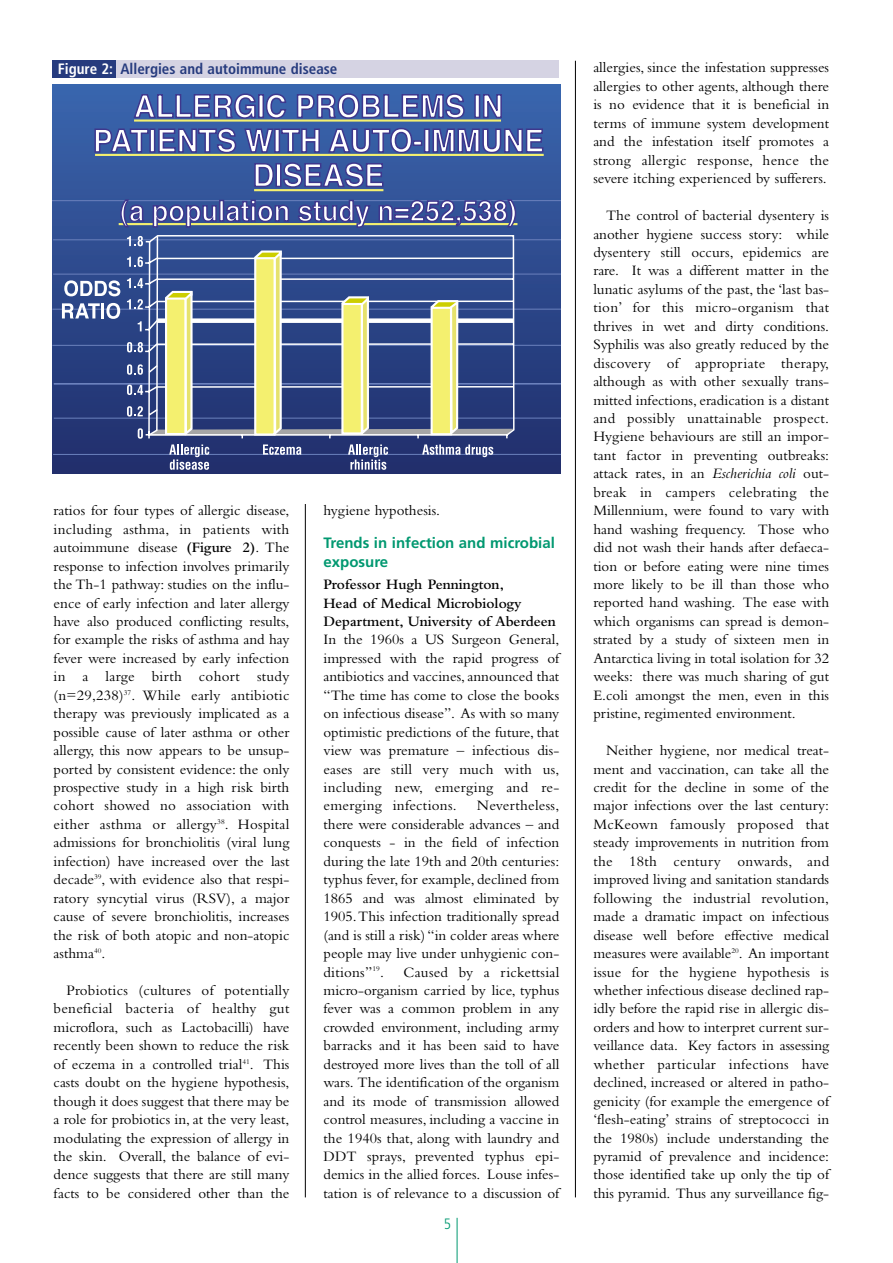
<style>
.page{position:relative;width:893px;height:1263px;background:#fff}
.page>*{position:absolute;margin:0;border:0;box-sizing:border-box;transform-origin:0 0}
.t1{font:15px/18.5px "Bembo";color:#000;text-align:justify}
.t2{font:600 15px/18.5px "Bembo";color:#000}
.t3{font:700 15px/18.5px "Frutiger";color:#009870}
.t4{font:700 condensed 15px "Frutiger";color:#263b7e}
.t5{font:300 condensed 15px "Frutiger";color:#009870}
.s1{color:#fff}
.s2{font-weight:600}
.s3{font-style:italic}
</style>
<div class="page">
<hr style="left:457px;top:1218px;width:1px;height:45px;background:#009870">
<hr style="left:305px;top:504px;width:1px;height:693px;background:#000">
<div style="left:52px;top:61px;width:507px;height:17px;background:#d5d3e3"></div>
<div style="left:52px;top:61px;width:64px;height:17px;background:#263b7e"></div>
<div style="left:53px;top:85px;width:507px;height:388px;background:linear-gradient(to bottom,#3a65ad,#212e6c)"></div>
<hr style="left:52px;top:200px;width:508px;height:1px;background:#6b81bd">
<hr style="left:53px;top:239px;width:507px;height:1px;background:#6b81bd">
<hr style="left:53px;top:274px;width:507px;height:1px;background:#6b81bd">
<hr style="left:52px;top:309px;width:508px;height:1px;background:#6b81bd">
<hr style="left:52px;top:345px;width:508px;height:1px;background:#6b81bd">
<hr style="left:54px;top:418px;width:506px;height:1px;background:#6b81bd">
<hr style="left:53px;top:454px;width:507px;height:1px;background:#6b81bd">
<hr style="left:54px;top:383px;width:506px;height:1px;background:#6b81bd">
<svg style="left:94px;top:84px;width:450px;height:71px;background:#5c73b1"></svg>
<svg style="left:253px;top:162px;width:22px;height:26px"></svg>
<div style="left:275px;top:163px;width:6px;height:24px;border:2px solid #3e378d"></div>
<svg style="left:282px;top:162px;width:102px;height:27px"></svg>
<hr style="left:134px;top:119px;width:367px;height:3px;background:#f4f06f">
<hr style="left:95px;top:154px;width:448px;height:2px;background:#f4f06f">
<hr style="left:254px;top:189px;width:129px;height:2px;background:#f4f06f">
<svg style="left:62px;top:198px;width:455px;height:272px;background:#546690"></svg>
<div style="left:255px;top:258px;width:19px;height:177px;background:#f4f06f"></div>
<div style="left:254px;top:257px;width:22px;height:179px;border:2px solid #fff"></div>
<hr style="left:575px;top:61px;width:1px;height:1136px;background:#000">
<p class="t4" style="left:58px;top:62px;width:281px"><span class="s1">Figure 2:</span> Allergies and autoimmune disease</p>
<p class="t1" style="left:54px;top:503px;width:237px">ratios for four types of allergic disease, including asthma, in patients with autoimmune disease <span class="s2">(Figure 2)</span>. The response to infection involves primarily the Th-1 pathway: studies on the influ&shy;ence of early infection and later allergy have also produced conflicting results, for example the risks of asthma and hay fever were increased by early infection in a large birth cohort study (n=29,238)<sup>37</sup>. While early antibiotic therapy was previously implicated as a possible cause of later asthma or other allergy, this now appears to be unsup&shy;ported by consistent evidence: the only prospective study in a high risk birth cohort showed no association with either asthma or allergy<sup>38</sup>. Hospital admissions for bronchiolitis (viral lung infection) have increased over the last decade<sup>39</sup>, with evidence also that respi&shy;ratory syncytial virus (RSV), a major cause of severe bronchiolitis, increases the risk of both atopic and non-atopic asthma<sup>40</sup>.</p>
<p class="t1" style="left:54px;top:982px;width:237px;text-indent:13px">Probiotics (cultures of potentially beneficial bacteria of healthy gut microflora, such as Lactobacilli) have recently been shown to reduce the risk of eczema in a controlled trial<sup>41</sup>. This casts doubt on the hygiene hypothesis, though it does suggest that there may be a role for probiotics in, at the very least, modulating the expression of allergy in the skin. Overall, the balance of evi&shy;dence suggests that there are still many facts to be considered other than the</p>
<p class="t1" style="left:323px;top:503px;width:118px">hygiene hypothesis.</p>
<p class="t3" style="left:323px;top:535px;width:233px">Trends in infection and microbial exposure</p>
<p class="t2" style="left:323px;top:577px;width:234px">Professor Hugh Pennington,<br>Head of Medical Microbiology<br>Department, University of Aberdeen</p>
<p class="t1" style="left:323px;top:632px;width:237px">In the 1960s a US Surgeon General, impressed with the rapid progress of antibiotics and vaccines, announced that “The time has come to close the books on infectious disease”. As with so many optimistic predictions of the future, that view was premature – infectious dis&shy;eases are still very much with us, including new, emerging and re&shy;emerging infections.</p>
<p class="t1" style="left:323px;top:798px;width:237px;text-indent:153px">Nevertheless, there were considerable advances – and conquests - in the field of infection during the late 19th and 20th centuries: typhus fever, for example, declined from 1865 and was almost eliminated by 1905.This infection traditionally spread (and is still a risk) “in colder areas where people may live under unhygienic con&shy;ditions”<sup>19</sup>.</p>
<p class="t1" style="left:323px;top:964px;width:237px;text-indent:80px">Caused by a rickettsial micro-organism carried by lice, typhus fever was a common problem in any crowded environment, including army barracks and it has been said to have destroyed more lives than the toll of all wars. The identification of the organism and its mode of transmission allowed control measures, including a vaccine in the 1940s that, along with laundry and DDT sprays, prevented typhus epi&shy;demics in the allied forces. Louse infes&shy;tation is of relevance to a discussion of</p>
<p class="t5" style="left:444px;top:1218px;width:9px">5</p>
<p class="t1" style="left:593px;top:60px;width:237px">allergies, since the infestation suppresses allergies to other agents, although there is no evidence that it is beneficial in terms of immune system development and the infestation itself promotes a strong allergic response, hence the severe itching experienced by sufferers.</p>
<p class="t1" style="left:593px;top:208px;width:237px;text-indent:13px">The control of bacterial dysentery is another hygiene success story: while dysentery still occurs, epidemics are rare. It was a different matter in the lunatic asylums of the past, the ‘last bas&shy;tion’ for this micro-organism that thrives in wet and dirty conditions.<br>Syphilis was also greatly reduced by the discovery of appropriate therapy, although as with other sexually trans&shy;mitted infections, eradication is a distant and possibly unattainable prospect.<br>Hygiene behaviours are still an impor&shy;tant factor in preventing outbreaks: attack rates, in an <span class="s3">Escherichia coli</span> out&shy;break in campers celebrating the Millennium, were found to vary with hand washing frequency. Those who did not wash their hands after defaeca&shy;tion or before eating were nine times more likely to be ill than those who reported hand washing. The ease with which organisms can spread is demon&shy;strated by a study of sixteen men in Antarctica living in total isolation for 32 weeks: there was much sharing of gut E.coli amongst the men, even in this pristine, regimented environment.</p>
<p class="t1" style="left:593px;top:743px;width:237px;text-indent:13px">Neither hygiene, nor medical treat&shy;ment and vaccination, can take all the credit for the decline in some of the major infections over the last century:<br>McKeown famously proposed that steady improvements in nutrition from the 18th century onwards, and improved living and sanitation standards following the industrial revolution, made a dramatic impact on infectious disease well before effective medical measures were available<sup>20</sup>. An important issue for the hygiene hypothesis is whether infectious disease declined rap&shy;idly before the rapid rise in allergic dis&shy;orders and how to interpret current sur&shy;veillance data. Key factors in assessing whether particular infections have declined, increased or altered in patho&shy;genicity (for example the emergence of ‘flesh-eating’ strains of streptococci in the 1980s) include understanding the pyramid of prevalence and incidence: those identified take up only the tip of this pyramid. Thus any surveillance fig-</p>
</div>
